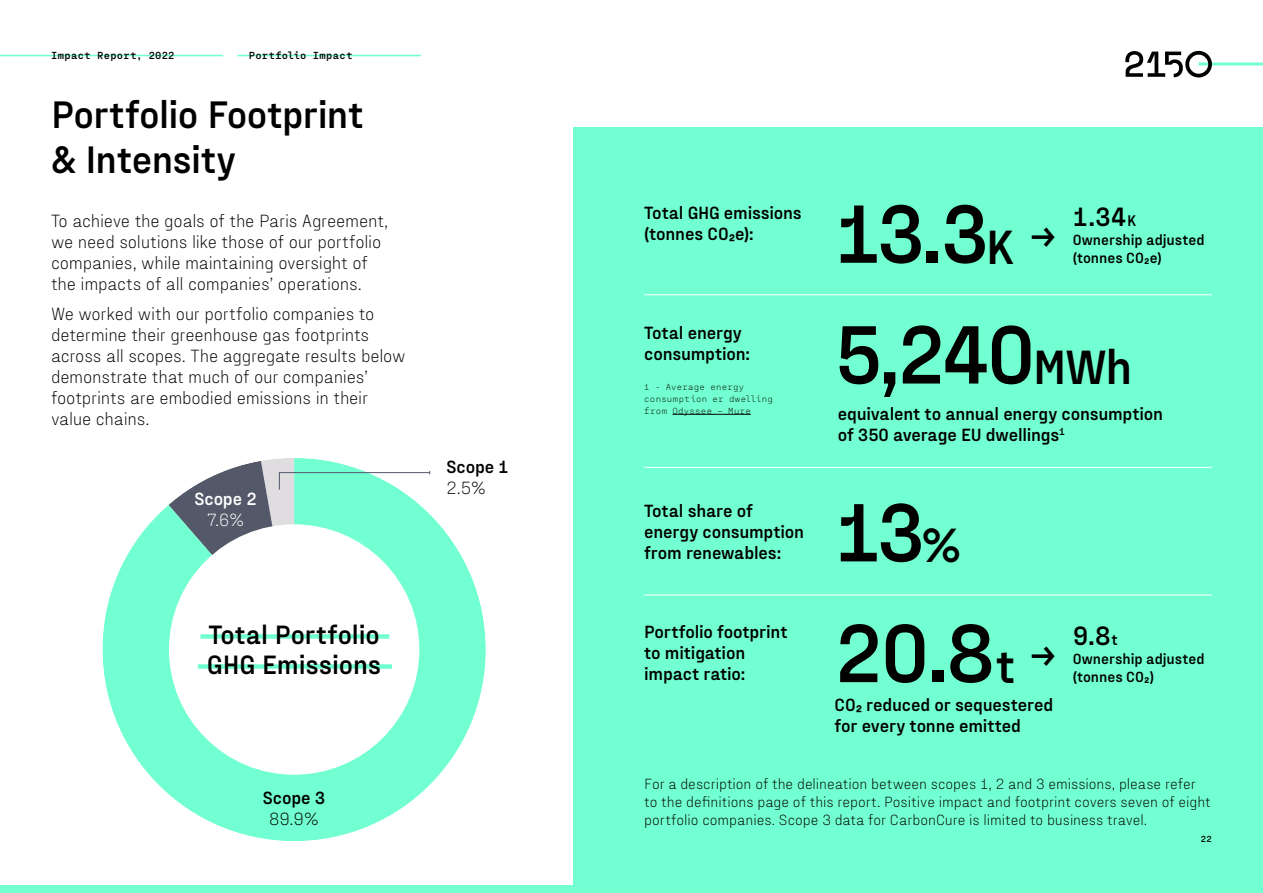
<style>
.page{position:relative;width:1263px;height:893px;background:#fff}
.page>*{position:absolute;margin:0;border:0;box-sizing:border-box;transform-origin:0 0}
.t1{font:700 84px "Fraktion Sans";letter-spacing:-.055em;color:#000}
.t2{font:700 39px/45px "Fraktion Sans";letter-spacing:-.015em;color:#000}
.t3{font:700 37.5px "Fraktion Sans";color:#000}
.t4{font:700 27px/30px "Fraktion Sans";letter-spacing:-.005em;color:#000}
.t5{font:300 18px/21px "Fraktion Sans";letter-spacing:-.015em;color:#000}
.t6{font:700 18px/21px "Fraktion Sans";letter-spacing:-.015em;color:#000}
.t7{font:700 18px "Fraktion Sans";letter-spacing:-.01em;color:#fff}
.t8{font:300 18px "Fraktion Sans";color:#fff}
.t9{font:300 15px/18px "Fraktion Sans";letter-spacing:-.005em;color:#000}
.t10{font:700 15px/18px "Fraktion Sans";letter-spacing:-.005em;color:#000}
.t11{font:700 10.5px "Fraktion Mono";letter-spacing:.03em;color:#000}
.t12{font:300 9px/12px "Fraktion Mono";letter-spacing:.035em;color:#000}
.t13{font:700 9px "Fraktion Mono";color:#000}
.s1{font-size:48.9px}
.s2{font-size:15.75px}
</style>
<div class="page">
<div style="left:573px;top:128px;width:690px;height:765px;background:#72ffd1"></div>
<hr style="left:0;top:55px;width:223px;height:1px;background:#72ffd1">
<svg style="left:102px;top:471px;width:384px;height:370px"></svg>
<div style="left:198px;top:664px;width:194px;height:5px;background:#72ffd1"></div>
<hr style="left:1198px;top:62px;width:65px;height:3px;background:#72ffd1">
<svg style="left:1125px;top:51px;width:87px;height:26px"></svg>
<div style="left:0;top:885px;width:1263px;height:8px;background:#72ffd1"></div>
<hr style="left:672px;top:414px;width:79px;height:1px;background:#000">
<hr style="left:644px;top:294px;width:568px;height:1px;background:#fff">
<hr style="left:644px;top:467px;width:568px;height:1px;background:#fff">
<hr style="left:644px;top:595px;width:568px;height:1px;background:#fff">
<svg style="left:168px;top:458px;width:262px;height:191px"></svg>
<hr style="left:237px;top:55px;width:184px;height:1px;background:#72ffd1">
<p class="t11" style="left:51px;top:46px;width:125px">Impact Report, 2022</p>
<p class="t11" style="left:249px;top:46px;width:105px">Portfolio Impact</p>
<h2 class="t2" style="left:51px;top:89px;width:314px">Portfolio Footprint &amp; Intensity</h2>
<p class="t5" style="left:51px;top:209px;width:339px">To achieve the goals of the Paris Agreement, we need solutions like those of our portfolio companies, while maintaining oversight of the impacts of all companies’ operations.</p>
<p class="t5" style="left:51px;top:301px;width:356px">We worked with our portfolio companies to determine their greenhouse gas footprints across all scopes. The aggregate results below demonstrate that much of our companies’ footprints are embodied emissions in their value chains.</p>
<p class="t7" style="left:194px;top:484px;width:64px">Scope 2</p>
<p class="t8" style="left:207px;top:506px;width:39px">7.6%</p>
<h3 class="t4" style="left:207px;top:617px;width:176px">Total Portfolio<br>GHG Emissions</h3>
<p class="t6" style="left:446px;top:454px;width:64px">Scope 1</p>
<p class="t5" style="left:446px;top:475px;width:41px">2.5%</p>
<p class="t6" style="left:263px;top:786px;width:64px">Scope 3</p>
<p class="t5" style="left:269px;top:807px;width:51px">89.9%</p>
<p class="t6" style="left:644px;top:200px;width:159px">Total GHG emissions (tonnes CO₂e):</p>
<h1 class="t1" style="left:834px;top:165px;width:181px">13.3<span class="s1">K</span></h1>
<h3 class="t4" style="left:1073px;top:199px;width:65px">1.34<span class="s2">K</span></h3>
<h3 class="t3" style="left:1030px;top:206px;width:27px">→</h3>
<p class="t10" style="left:1073px;top:229px;width:133px">Ownership adjusted (tonnes CO₂e)</p>
<p class="t6" style="left:644px;top:321px;width:107px">Total energy consumption:</p>
<h1 class="t1" style="left:834px;top:286px;width:300px">5,240<span class="s1">MWh</span></h1>
<p class="t6" style="left:838px;top:401px;width:327px">equivalent to annual energy consumption of 350 average EU dwellings<sup>1</sup></p>
<p class="t12" style="left:644px;top:380px;width:130px">1 - Average energy consumption er dwelling from Odyssee – Mure</p>
<p class="t6" style="left:644px;top:499px;width:161px">Total share of energy consumption from renewables:</p>
<h1 class="t1" style="left:834px;top:464px;width:129px">13<span class="s1">%</span></h1>
<p class="t6" style="left:644px;top:620px;width:145px">Portfolio footprint to mitigation impact ratio:</p>
<h1 class="t1" style="left:834px;top:584px;width:182px">20.8<span class="s1">t</span></h1>
<p class="t6" style="left:834px;top:692px;width:220px">CO₂ reduced or sequestered for every tonne emitted</p>
<h3 class="t3" style="left:1030px;top:625px;width:27px">→</h3>
<h3 class="t4" style="left:1073px;top:618px;width:47px">9.8<span class="s2">t</span></h3>
<p class="t10" style="left:1073px;top:649px;width:133px">Ownership adjusted (tonnes CO₂)</p>
<p class="t9" style="left:644px;top:773px;width:568px">For a description of the delineation between scopes 1, 2 and 3 emissions, please refer to the definitions page of this report. Positive impact and footprint covers seven of eight portfolio companies. Scope 3 data for CarbonCure is limited to business travel.</p>
<p class="t13" style="left:1201px;top:831px;width:13px">22</p>
</div>
